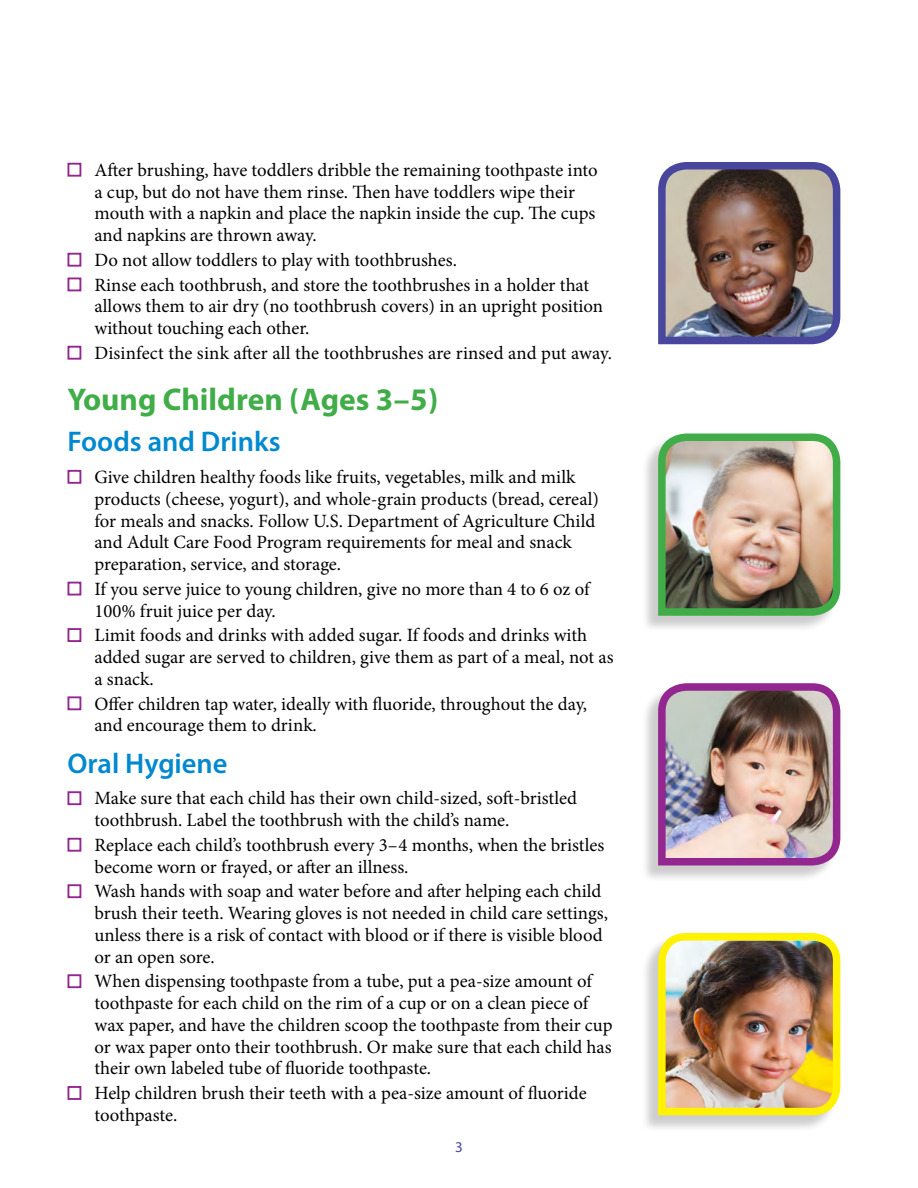
<style>
.page{position:relative;width:918px;height:1188px;background:#fff}
.page>*{position:absolute;margin:0;border:0;box-sizing:border-box;transform-origin:0 0}
.t1{font:700 31.5px "Myriad Pro";color:#41ad49}
.t2{font:600 28.5px "Myriad Pro";color:#0089cf}
.t3{font:18.75px/21.8px "Minion Pro";color:#000}
.t4{font:15px "Myriad Pro";color:#49479d}
</style>
<div class="page">
<div style="left:68px;top:163px;width:13px;height:14px;border:2px solid #93268f"></div>
<div style="left:68px;top:253px;width:13px;height:14px;border:2px solid #93268f"></div>
<div style="left:68px;top:278px;width:13px;height:13px;border:2px solid #93268f"></div>
<div style="left:68px;top:346px;width:13px;height:14px;border:2px solid #93268f"></div>
<div style="left:68px;top:470px;width:13px;height:14px;border:2px solid #93268f"></div>
<div style="left:68px;top:582px;width:13px;height:14px;border:2px solid #93268f"></div>
<div style="left:68px;top:628px;width:13px;height:14px;border:2px solid #93268f"></div>
<div style="left:68px;top:696px;width:13px;height:14px;border:2px solid #93268f"></div>
<div style="left:68px;top:791px;width:13px;height:14px;border:2px solid #93268f"></div>
<div style="left:68px;top:838px;width:13px;height:14px;border:2px solid #93268f"></div>
<div style="left:68px;top:884px;width:13px;height:14px;border:2px solid #93268f"></div>
<div style="left:68px;top:974px;width:13px;height:14px;border:2px solid #93268f"></div>
<div style="left:68px;top:1086px;width:13px;height:14px;border:2px solid #93268f"></div>
<img style="left:658px;top:162px;width:183px;height:183px">
<div style="left:641px;top:435px;width:197px;height:198px;background:#000;opacity:.2"></div>
<img style="left:654px;top:433px;width:187px;height:187px">
<div style="left:641px;top:685px;width:197px;height:198px;background:#000;opacity:.2"></div>
<img style="left:654px;top:683px;width:187px;height:186px">
<div style="left:641px;top:935px;width:197px;height:197px;background:#000;opacity:.2"></div>
<img style="left:654px;top:933px;width:187px;height:186px">
<p class="t3" style="left:94px;top:159px;width:505px">Afer brushing, have toddlers dribble the remaining toothpaste into a cup, but do not have them rinse. Ten have toddlers wipe their mouth with a napkin and place the napkin inside the cup. Te cups and napkins are thrown away.</p>
<p class="t3" style="left:94px;top:249px;width:364px">Do not allow toddlers to play with toothbrushes.</p>
<p class="t3" style="left:94px;top:274px;width:510px">Rinse each toothbrush, and store the toothbrushes in a holder that allows them to air dry (no toothbrush covers) in an upright position without touching each other.</p>
<p class="t3" style="left:94px;top:342px;width:519px">Disinfect the sink afer all the toothbrushes are rinsed and put away.</p>
<h1 class="t1" style="left:68px;top:379px;width:372px">Young Children (Ages 3–5)</h1>
<h2 class="t2" style="left:68px;top:423px;width:215px">Foods and Drinks</h2>
<p class="t3" style="left:94px;top:466px;width:506px">Give children healthy foods like fruits, vegetables, milk and milk products (cheese, yogurt), and whole-grain products (bread, cereal) for meals and snacks. Follow U.S. Department of Agriculture Child and Adult Care Food Program requirements for meal and snack preparation, service, and storage.</p>
<p class="t3" style="left:94px;top:578px;width:498px">If you serve juice to young children, give no more than 4 to 6 oz of<br>100% fruit juice per day.</p>
<p class="t3" style="left:94px;top:625px;width:521px">Limit foods and drinks with added sugar. If foods and drinks with added sugar are served to children, give them as part of a meal, not as a snack.</p>
<p class="t3" style="left:94px;top:693px;width:494px">Ofer children tap water, ideally with fuoride, throughout the day, and encourage them to drink.</p>
<h2 class="t2" style="left:68px;top:745px;width:162px">Oral Hygiene</h2>
<p class="t3" style="left:94px;top:788px;width:484px">Make sure that each child has their own child-sized, sof-bristled toothbrush. Label the toothbrush with the child’s name.</p>
<p class="t3" style="left:94px;top:834px;width:511px">Replace each child’s toothbrush every 3–4 months, when the bristles become worn or frayed, or afer an illness.</p>
<p class="t3" style="left:94px;top:881px;width:515px">Wash hands with soap and water before and afer helping each child brush their teeth. Wearing gloves is not needed in child care settings, unless there is a risk of contact with blood or if there is visible blood or an open sore.</p>
<p class="t3" style="left:94px;top:971px;width:520px">When dispensing toothpaste from a tube, put a pea-size amount of toothpaste for each child on the rim of a cup or on a clean piece of wax paper, and have the children scoop the toothpaste from their cup or wax paper onto their toothbrush. Or make sure that each child has their own labeled tube of fuoride toothpaste.</p>
<p class="t3" style="left:94px;top:1082px;width:494px">Help children brush their teeth with a pea-size amount of fuoride toothpaste.</p>
<p class="t4" style="left:455px;top:1138px;width:9px">3</p>
</div>
